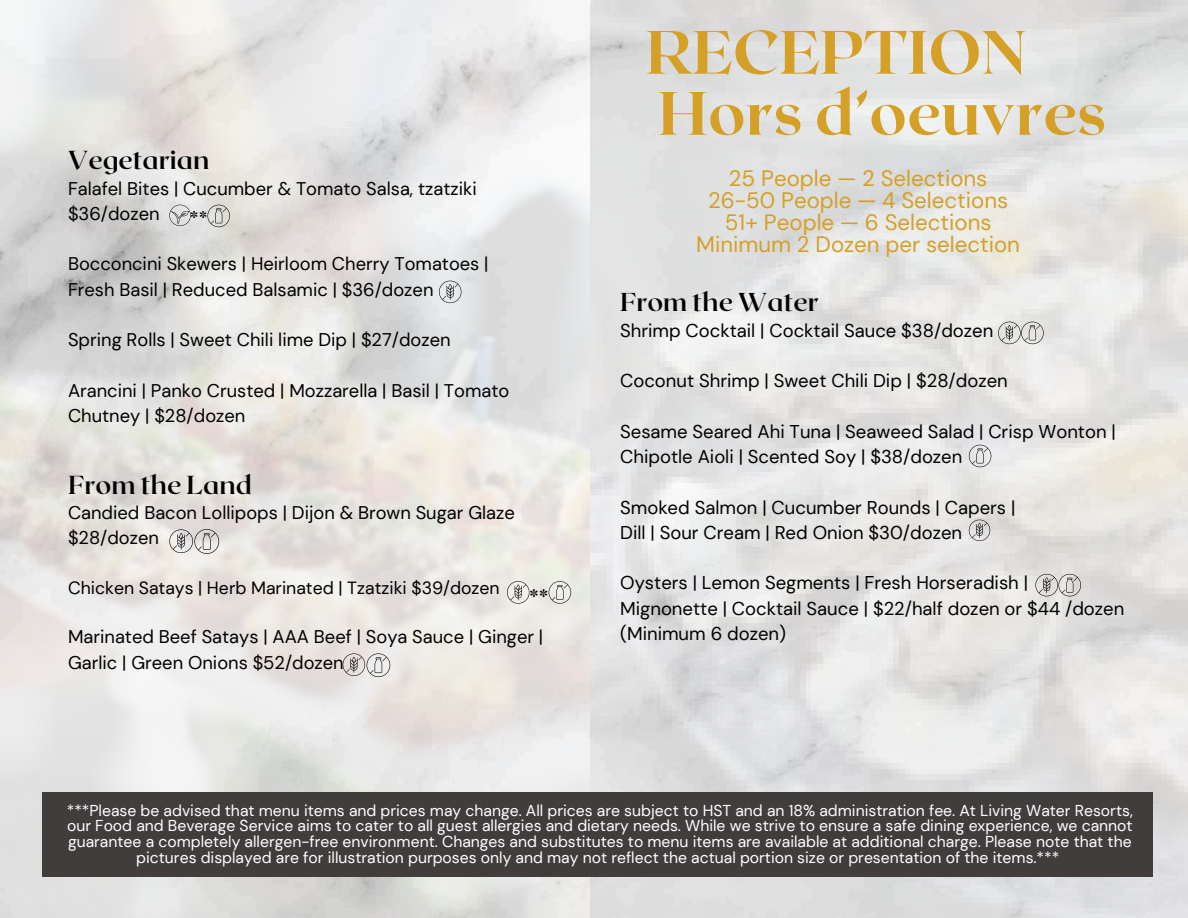
<style>
.page{position:relative;width:1188px;height:918px;background:#fff}
.page>*{position:absolute;margin:0;border:0;box-sizing:border-box;transform-origin:0 0}
.t1{font:800 61.05px/61.1px "Roxborough CF";color:#d5a028}
.t2{font:700 25.95px "Roxborough CF";color:#000}
.t3{font:700 25.8px "Roxborough CF";color:#000}
.t4{font:700 25.65px "Roxborough CF";color:#000}
.t5{font:700 22.95px "Roxborough CF";color:#000}
.t6{font:22.2px/22px "DM Sans";color:#d5a028;text-align:center}
.t7{font:18.45px/25.3px "DM Sans";color:#000}
.t8{font:18.3px/25.3px "DM Sans";color:#000}
.t9{font:17.7px "DM Sans";color:#000}
.t10{font:15.75px/15.8px "DM Sans";color:#fff;text-align:center}
</style>
<div class="page">
<img style="left:0;top:0;width:1188px;height:918px">
<svg style="left:169px;top:529px;width:50px;height:25px"></svg>
<svg style="left:507px;top:581px;width:22px;height:23px"></svg>
<svg style="left:343px;top:653px;width:47px;height:24px"></svg>
<svg style="left:998px;top:322px;width:46px;height:22px"></svg>
<svg style="left:969px;top:445px;width:22px;height:22px"></svg>
<svg style="left:969px;top:520px;width:21px;height:21px"></svg>
<svg style="left:1035px;top:574px;width:46px;height:22px"></svg>
<svg style="left:207px;top:205px;width:23px;height:22px"></svg>
<svg style="left:169px;top:205px;width:22px;height:21px"></svg>
<svg style="left:439px;top:281px;width:22px;height:22px"></svg>
<svg style="left:549px;top:581px;width:22px;height:23px"></svg>
<div style="left:42px;top:792px;width:1110px;height:85px;background:#423d3d"></div>
<h2 class="t2" style="left:68px;top:143px;width:143px">Vegetarian</h2>
<p class="t8" style="left:68px;top:176px;width:410px">Falafel Bites | Cucumber &amp; Tomato Salsa, tzatziki $36/dozen</p>
<p class="t8" style="left:68px;top:252px;width:422px">Bocconcini Skewers | Heirloom Cherry Tomatoes |<br>Fresh Basil | Reduced Balsamic | $36/dozen</p>
<p class="t8" style="left:68px;top:327px;width:384px">Spring Rolls | Sweet Chili lime Dip | $27/dozen</p>
<p class="t8" style="left:68px;top:378px;width:443px">Arancini | Panko Crusted | Mozzarella | Basil | Tomato<br>Chutney | $28/dozen</p>
<h3 class="t5" style="left:190px;top:204px;width:19px">**</h3>
<h2 class="t2" style="left:68px;top:468px;width:185px">From the Land</h2>
<p class="t8" style="left:68px;top:500px;width:448px">Candied Bacon Lollipops | Dijon &amp; Brown Sugar Glaze $28/dozen</p>
<p class="t9" style="left:68px;top:576px;width:433px">Chicken Satays | Herb Marinated | Tzatziki $39/dozen</p>
<p class="t8" style="left:68px;top:624px;width:477px">Marinated Beef Satays | AAA Beef | Soya Sauce | Ginger |<br>Garlic | Green Onions $52/dozen</p>
<h3 class="t4" style="left:529px;top:581px;width:21px">**</h3>
<h1 class="t1" style="left:646px;top:19px;width:462px">RECEPTION<br>Hors d’oeuvres</h1>
<h3 class="t6" style="left:696px;top:167px;width:325px">25 People — 2 Selections<br>26-50 People — 4 Selections<br>51+ People — 6 Selections<br>Minimum 2 Dozen per selection</h3>
<h3 class="t3" style="left:620px;top:286px;width:200px">From the Water</h3>
<p class="t7" style="left:620px;top:318px;width:375px">Shrimp Cocktail | Cocktail Sauce $38/dozen</p>
<p class="t7" style="left:620px;top:368px;width:389px">Coconut Shrimp | Sweet Chili Dip | $28/dozen</p>
<p class="t7" style="left:620px;top:419px;width:497px">Sesame Seared Ahi Tuna | Seaweed Salad | Crisp Wonton |<br>Chipotle Aioli | Scented Soy | $38/dozen</p>
<p class="t7" style="left:620px;top:495px;width:397px">Smoked Salmon | Cucumber Rounds | Capers |<br>Dill | Sour Cream | Red Onion $30/dozen</p>
<p class="t7" style="left:620px;top:571px;width:506px">Oysters | Lemon Segments | Fresh Horseradish |<br>Mignonette | Cocktail Sauce | $22/half dozen or $44 /dozen (Minimum 6 dozen)</p>
<p class="t10" style="left:67px;top:802px;width:1067px">***Please be advised that menu items and prices may change. All prices are subject to HST and an 18% administration fee. At Living Water Resorts, our Food and Beverage Service aims to cater to all guest allergies and dietary needs. While we strive to ensure a safe dining experience, we cannot guarantee a completely allergen-free environment. Changes and substitutes to menu items are available at additional charge. Please note that the pictures displayed are for illustration purposes only and may not reflect the actual portion size or presentation of the items.***</p>
</div>
